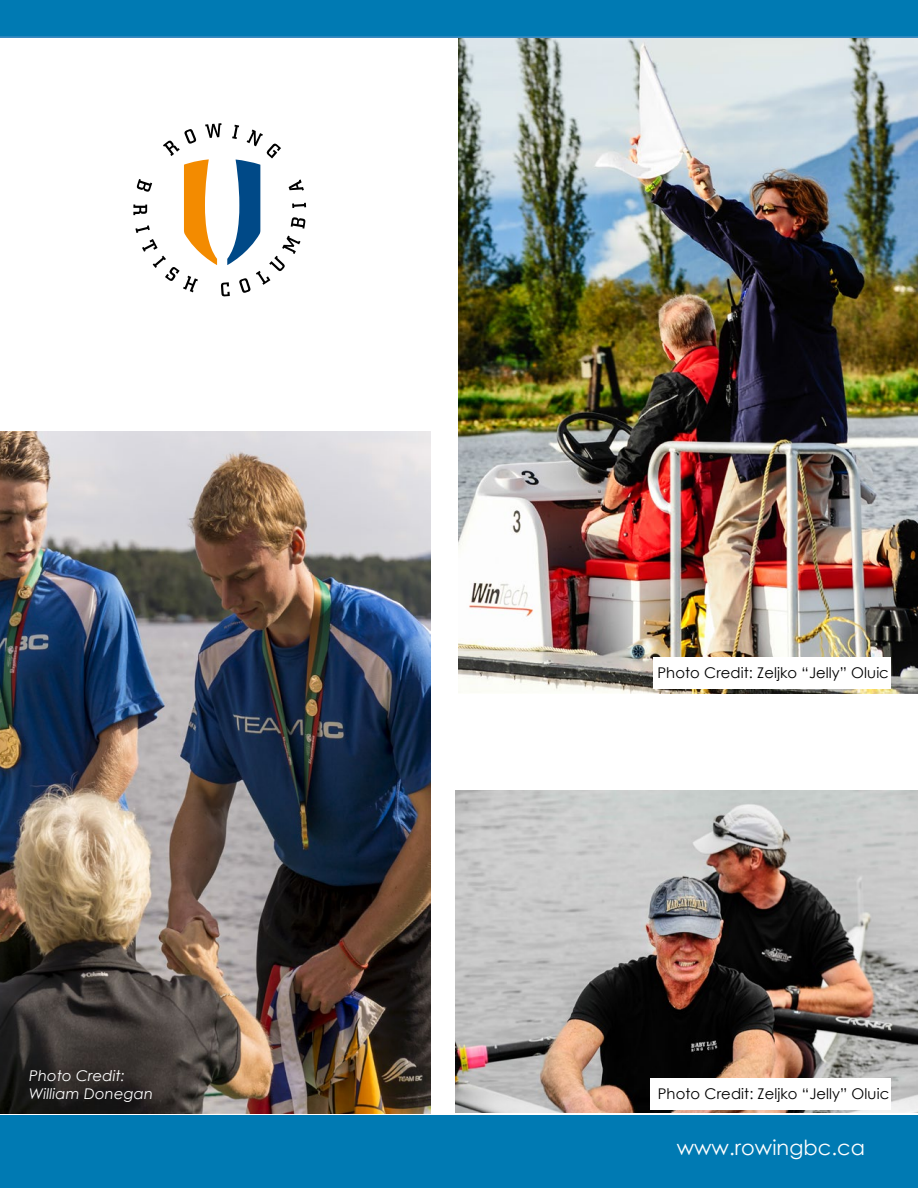
<style>
.page{position:relative;width:918px;height:1188px;background:#fff}
.page>*{position:absolute;margin:0;border:0;box-sizing:border-box;transform-origin:0 0}
.t1{font:20.85px "Century Gothic";letter-spacing:.005em;color:#fff}
.t2{font:18px "Century Gothic";color:#fff}
.t3{font:14.7px "Century Gothic";letter-spacing:.005em;color:#000}
.t4{font:italic 14.7px/18px "Century Gothic";letter-spacing:.01em;color:#fff}
.s1{font-size:18px}
.s2{font-size:20.85px}
</style>
<div class="page">
<img style="left:458px;top:38px;width:460px;height:655px">
<img style="left:0;top:431px;width:430px;height:683px">
<div style="left:0;top:1115px;width:918px;height:73px;background:#007ab3"></div>
<img style="left:456px;top:790px;width:462px;height:323px">
<div style="left:653px;top:657px;width:238px;height:31px;background:#fff"></div>
<div style="left:650px;top:1078px;width:241px;height:32px;background:#fff"></div>
<div style="left:0;top:0;width:918px;height:38px;background:#007ab3"></div>
<svg style="left:133px;top:123px;width:173px;height:173px"></svg>
<p class="t4" style="left:29px;top:1066px;width:125px">Photo Credit:<br>William Donegan</p>
<p class="t3" style="left:657px;top:663px;width:233px">Photo Credit: Zeljko “Jelly” Oluic</p>
<p class="t3" style="left:658px;top:1084px;width:233px">Photo Credit: Zeljko “Jelly” Oluic</p>
<h1 class="t1" style="left:729px;top:1134px;width:162px">.rowingb<span class="s1">ingbc.ca</span></h1>
<h1 class="t1" style="left:818px;top:1134px;width:49px">c.ca</h1>
<p class="t2" style="left:677px;top:1137px;width:135px"><span class="s2">www</span>www.row</p>
</div>
